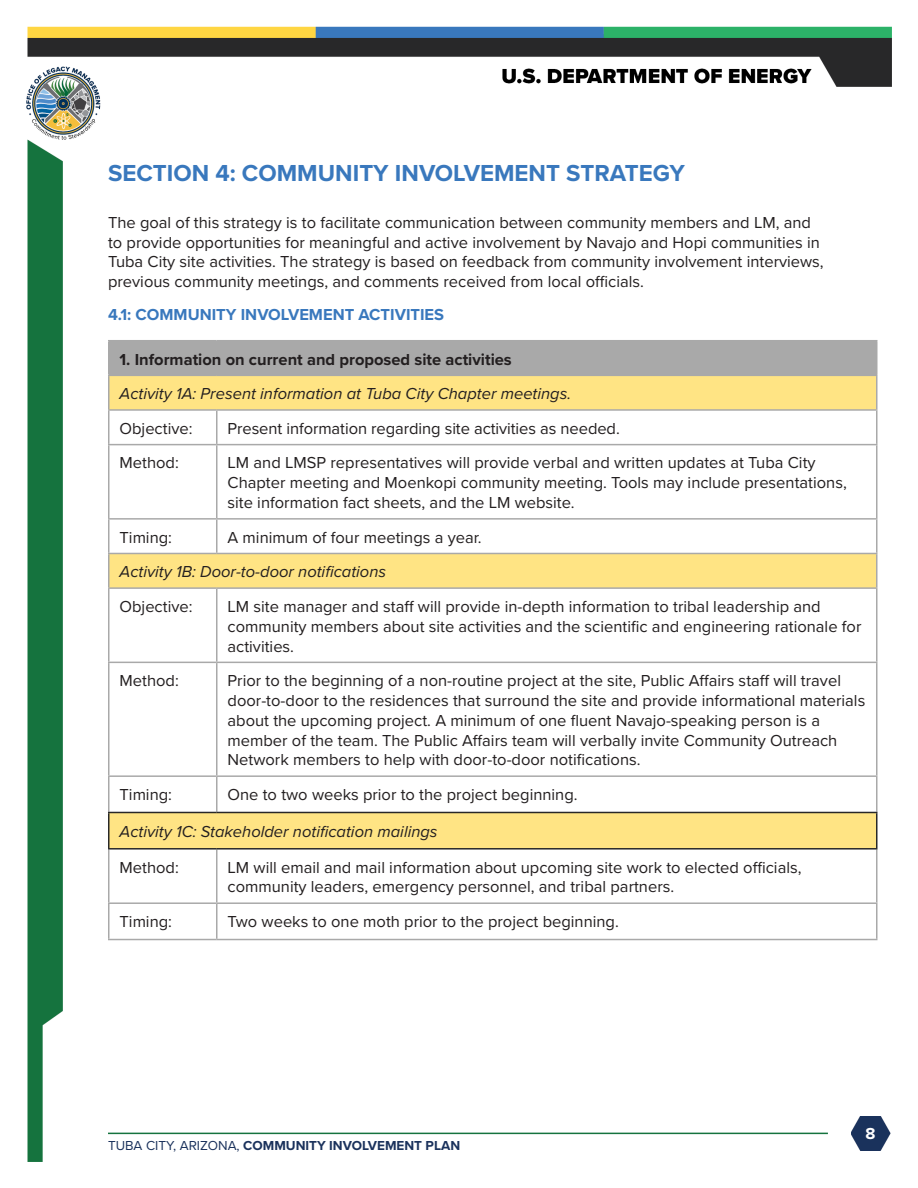
<style>
.page{position:relative;width:918px;height:1188px;background:#fff}
.page>*{position:absolute;margin:0;border:0;box-sizing:border-box;transform-origin:0 0}
.t1{font:700 24px "Proxima Nova";color:#3978bd}
.t2{font:16.5px/19.8px "Proxima Nova";color:#231f20}
.t3{font:italic 16.5px "Proxima Nova";color:#231f20}
.t4{font:700 16.5px "Proxima Nova";color:#231f20}
.Subheader{font:700 16.5px "Proxima Nova";color:#3978bd}
.t5{font:700 16.5px "Proxima Nova";color:#fff}
.t6{font:700 13.5px "Proxima Nova";color:#1b325c}
.s1{font-weight:400}
</style>
<div class="page">
<img style="left:26px;top:26px;width:866px;height:1136px">
<img style="left:851px;top:1116px;width:40px;height:34px">
<hr style="left:108px;top:1133px;width:720px;height:1px;background:#15733e">
<div style="left:109px;top:341px;width:768px;height:34px;background:#a9a9a9"></div>
<svg style="left:110px;top:376px;width:766px;height:472px"></svg>
<hr style="left:108px;top:376px;width:2px;height:33px;background:#a9a9a9">
<hr style="left:876px;top:376px;width:2px;height:33px;background:#a9a9a9">
<hr style="left:108px;top:409px;width:109px;height:2px;background:#a9a9a9">
<hr style="left:108px;top:411px;width:2px;height:33px;background:#a9a9a9">
<hr style="left:217px;top:409px;width:661px;height:2px;background:#a9a9a9">
<hr style="left:216px;top:411px;width:2px;height:33px;background:#a9a9a9">
<hr style="left:876px;top:411px;width:2px;height:33px;background:#a9a9a9">
<hr style="left:108px;top:444px;width:109px;height:1px;background:#a9a9a9">
<hr style="left:108px;top:445px;width:2px;height:73px;background:#a9a9a9">
<hr style="left:217px;top:444px;width:661px;height:1px;background:#a9a9a9">
<hr style="left:216px;top:445px;width:2px;height:73px;background:#a9a9a9">
<hr style="left:876px;top:445px;width:2px;height:73px;background:#a9a9a9">
<hr style="left:108px;top:518px;width:109px;height:2px;background:#a9a9a9">
<hr style="left:108px;top:520px;width:2px;height:33px;background:#a9a9a9">
<hr style="left:217px;top:518px;width:661px;height:2px;background:#a9a9a9">
<hr style="left:216px;top:520px;width:2px;height:33px;background:#a9a9a9">
<hr style="left:876px;top:520px;width:2px;height:33px;background:#a9a9a9">
<hr style="left:108px;top:553px;width:109px;height:1px;background:#a9a9a9">
<hr style="left:108px;top:554px;width:2px;height:33px;background:#a9a9a9">
<hr style="left:217px;top:553px;width:661px;height:1px;background:#a9a9a9">
<hr style="left:876px;top:554px;width:2px;height:33px;background:#a9a9a9">
<hr style="left:108px;top:587px;width:109px;height:2px;background:#a9a9a9">
<hr style="left:108px;top:589px;width:2px;height:73px;background:#a9a9a9">
<hr style="left:217px;top:587px;width:661px;height:2px;background:#a9a9a9">
<hr style="left:216px;top:589px;width:2px;height:73px;background:#a9a9a9">
<hr style="left:876px;top:589px;width:2px;height:73px;background:#a9a9a9">
<hr style="left:108px;top:662px;width:109px;height:1px;background:#a9a9a9">
<hr style="left:108px;top:663px;width:2px;height:112px;background:#a9a9a9">
<hr style="left:217px;top:662px;width:661px;height:1px;background:#a9a9a9">
<hr style="left:216px;top:663px;width:2px;height:112px;background:#a9a9a9">
<hr style="left:876px;top:663px;width:2px;height:112px;background:#a9a9a9">
<hr style="left:108px;top:775px;width:109px;height:2px;background:#a9a9a9">
<hr style="left:108px;top:777px;width:2px;height:35px;background:#a9a9a9">
<hr style="left:217px;top:775px;width:661px;height:2px;background:#a9a9a9">
<hr style="left:216px;top:777px;width:2px;height:35px;background:#a9a9a9">
<hr style="left:876px;top:777px;width:2px;height:35px;background:#a9a9a9">
<hr style="left:108px;top:850px;width:2px;height:52px;background:#a9a9a9">
<hr style="left:216px;top:850px;width:2px;height:52px;background:#a9a9a9">
<hr style="left:876px;top:850px;width:2px;height:52px;background:#a9a9a9">
<hr style="left:108px;top:902px;width:109px;height:2px;background:#a9a9a9">
<hr style="left:108px;top:904px;width:2px;height:35px;background:#a9a9a9">
<hr style="left:217px;top:902px;width:661px;height:2px;background:#a9a9a9">
<hr style="left:216px;top:904px;width:2px;height:35px;background:#a9a9a9">
<hr style="left:876px;top:904px;width:2px;height:35px;background:#a9a9a9">
<hr style="left:108px;top:939px;width:109px;height:1px;background:#a9a9a9">
<hr style="left:217px;top:939px;width:661px;height:1px;background:#a9a9a9">
<hr style="left:108px;top:340px;width:109px;height:1px;background:#a9a9a9">
<hr style="left:108px;top:341px;width:2px;height:34px;background:#a9a9a9">
<hr style="left:217px;top:340px;width:661px;height:1px;background:#a9a9a9">
<hr style="left:876px;top:341px;width:2px;height:34px;background:#a9a9a9">
<hr style="left:108px;top:375px;width:109px;height:1px;background:#a9a9a9">
<hr style="left:217px;top:375px;width:661px;height:1px;background:#a9a9a9">
<hr style="left:108px;top:812px;width:109px;height:1px;background:#282828">
<hr style="left:108px;top:813px;width:2px;height:35px;background:#282828">
<hr style="left:217px;top:812px;width:661px;height:1px;background:#282828">
<hr style="left:876px;top:813px;width:2px;height:35px;background:#282828">
<hr style="left:108px;top:848px;width:109px;height:2px;background:#282828">
<hr style="left:217px;top:848px;width:661px;height:2px;background:#282828">
<p class="t1" style="left:108px;top:155px;width:578px">SECTION 4: COMMUNITY INVOLVEMENT STRATEGY</p>
<p class="t2" style="left:108px;top:212px;width:717px">The goal of this strategy is to facilitate communication between community members and LM, and to provide opportunities for meaningful and active involvement by Navajo and Hopi communities in Tuba City site activities. The strategy is based on feedback from community involvement interviews, previous community meetings, and comments received from local officials.</p>
<p class="Subheader" style="left:108px;top:303px;width:338px">4.1: COMMUNITY INVOLVEMENT ACTIVITIES</p>
<p class="t4" style="left:120px;top:347px;width:394px">1. Information on current and proposed site activities</p>
<p class="t3" style="left:120px;top:381px;width:453px">Activity 1A: Present information at Tuba City Chapter meetings.</p>
<p class="t2" style="left:120px;top:418px;width:75px">Objective:</p>
<p class="t2" style="left:228px;top:418px;width:394px">Present information regarding site activities as needed.</p>
<p class="t2" style="left:120px;top:452px;width:61px">Method:</p>
<p class="t2" style="left:228px;top:452px;width:621px">LM and LMSP representatives will provide verbal and written updates at Tuba City<br>Chapter meeting and Moenkopi community meeting. Tools may include presentations, site information fact sheets, and the LM website.</p>
<p class="t2" style="left:120px;top:527px;width:54px">Timing:</p>
<p class="t2" style="left:228px;top:527px;width:256px">A minimum of four meetings a year.</p>
<p class="t3" style="left:120px;top:560px;width:268px">Activity 1B: Door-to-door notifications</p>
<p class="t2" style="left:120px;top:596px;width:75px">Objective:</p>
<p class="t2" style="left:228px;top:596px;width:635px">LM site manager and staff will provide in-depth information to tribal leadership and community members about site activities and the scientific and engineering rationale for activities.</p>
<p class="t2" style="left:120px;top:670px;width:61px">Method:</p>
<p class="t2" style="left:228px;top:670px;width:639px">Prior to the beginning of a non-routine project at the site, Public Affairs staff will travel door-to-door to the residences that surround the site and provide informational materials about the upcoming project. A minimum of one fluent Navajo-speaking person is a member of the team. The Public Affairs team will verbally invite Community Outreach Network members to help with door-to-door notifications.</p>
<p class="t2" style="left:120px;top:784px;width:54px">Timing:</p>
<p class="t2" style="left:228px;top:784px;width:352px">One to two weeks prior to the project beginning.</p>
<p class="t3" style="left:120px;top:819px;width:320px">Activity 1C: Stakeholder notification mailings</p>
<p class="t2" style="left:120px;top:857px;width:61px">Method:</p>
<p class="t2" style="left:228px;top:857px;width:576px">LM will email and mail information about upcoming site work to elected officials, community leaders, emergency personnel, and tribal partners.</p>
<p class="t2" style="left:120px;top:911px;width:54px">Timing:</p>
<p class="t2" style="left:228px;top:911px;width:393px">Two weeks to one moth prior to the project beginning.</p>
<p class="t6" style="left:108px;top:1135px;width:354px"><span class="s1">TUBA CITY, ARIZONA,</span> COMMUNITY INVOLVEMENT PLAN</p>
<p class="t5" style="left:865px;top:1121px;width:11px">8</p>
</div>
